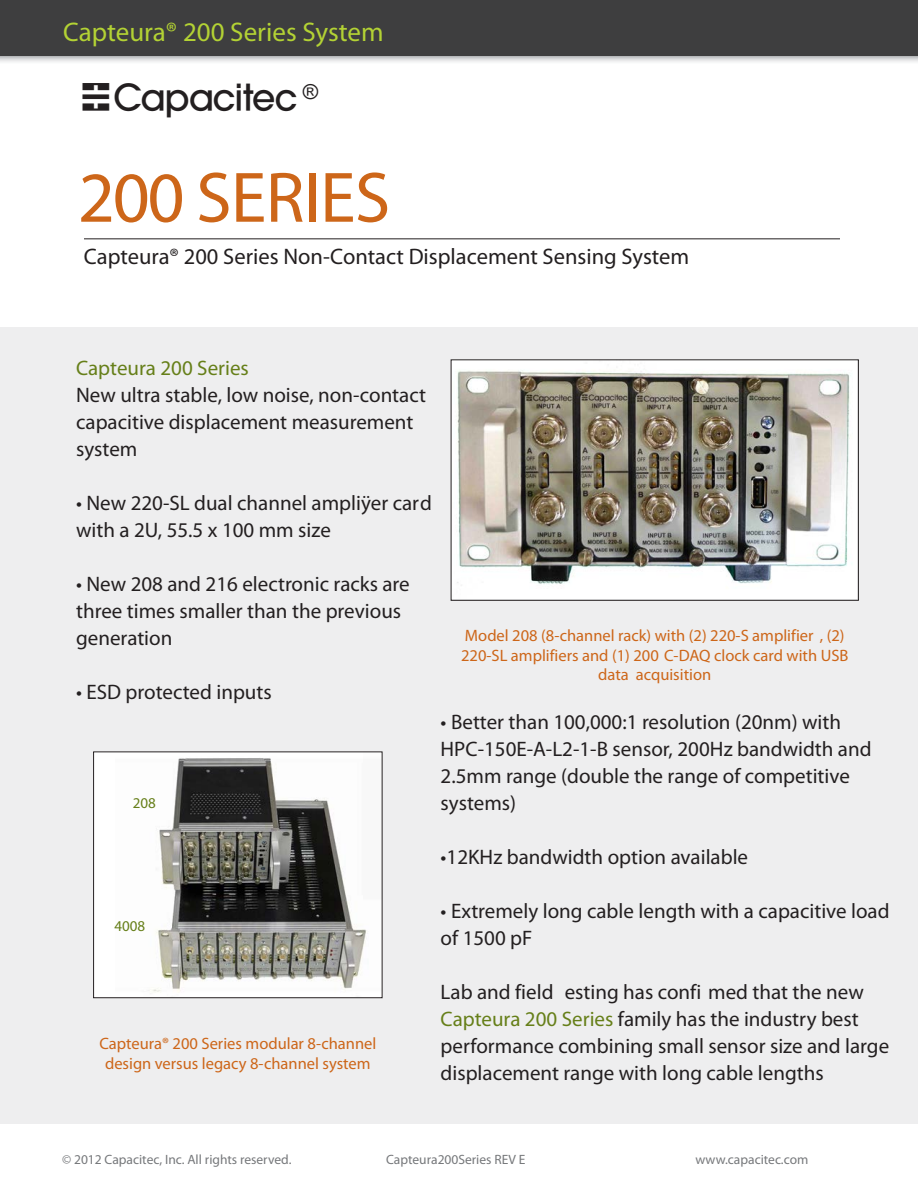
<style>
.page{position:relative;width:918px;height:1188px;background:#fff}
.page>*{position:absolute;margin:0;border:0;box-sizing:border-box;transform-origin:0 0}
.t1{font:72px "Myriad Pro";letter-spacing:-.01em;color:#cd6619}
.t2{font:36px "Capacitec";color:#231f20}
.t3{font:27px "Myriad Pro";color:#b3d234}
.t4{font:22.5px "Myriad Pro";color:#231f20}
.t5{font:21px/27px "Myriad Pro";color:#231f20}
.t6{font:21px "Myriad Pro";color:#667f19}
.t7{font:16.5px/19.8px "Myriad Pro";color:#cd6619;text-align:center}
.t8{font:15px "Myriad Pro";color:#667f19}
.t9{font:13.5px "Myriad Pro";color:#76787b}
.s1{color:#667f19}
</style>
<div class="page">
<img style="left:0;top:55px;width:918px;height:7px">
<div style="left:0;top:0;width:918px;height:55px;background:#3e3e3f"></div>
<div style="left:0;top:327px;width:918px;height:797px;background:#eeeeef"></div>
<hr style="left:84px;top:238px;width:756px;height:1px;background:#231f20">
<img style="left:453px;top:362px;width:404px;height:236px">
<img style="left:95px;top:754px;width:285px;height:242px">
<div style="left:93px;top:752px;width:289px;height:246px;border:1px solid #231f20"></div>
<p class="t3" style="left:63px;top:17px;width:322px">Capteura® 200 Series System</p>
<h2 class="t2" style="left:81px;top:82px;width:239px">AB<sup>®</sup></h2>
<h1 class="t1" style="left:78px;top:158px;width:314px">200 SERIES</h1>
<p class="t4" style="left:84px;top:245px;width:607px">Capteura® 200 Series Non-Contact Displacement Sensing System</p>
<p class="t6" style="left:76px;top:357px;width:174px">Capteura 200 Series</p>
<p class="t5" style="left:76px;top:382px;width:351px">New ultra stable, low noise, non-contact capacitive displacement measurement system</p>
<p class="t5" style="left:76px;top:490px;width:357px">• New 220-SL dual channel ampliÿer card with a 2U, 55.5 x 100 mm size</p>
<p class="t5" style="left:76px;top:571px;width:335px">• New 208 and 216 electronic racks are three times smaller than the previous generation</p>
<p class="t5" style="left:76px;top:679px;width:197px">• ESD protected inputs</p>
<p class="t8" style="left:133px;top:795px;width:25px">208</p>
<p class="t8" style="left:114px;top:918px;width:32px">4008</p>
<p class="t7" style="left:99px;top:1034px;width:278px">Capteura® 200 Series modular 8-channel design versus legacy 8-channel system</p>
<p class="t7" style="left:461px;top:626px;width:389px">Model 208 (8-channel rack) with (2) 220-S amplifier , (2)<br>220-SL amplifiers and (1) 200 C-DAQ clock card with USB data acquisition</p>
<p class="t5" style="left:441px;top:708px;width:432px">• Better than 100,000:1 resolution (20nm) with HPC-150E-A-L2-1-B sensor, 200Hz bandwidth and 2.5mm range (double the range of competitive systems)</p>
<p class="t5" style="left:441px;top:843px;width:309px">•12KHz bandwidth option available</p>
<p class="t5" style="left:441px;top:897px;width:450px">• Extremely long cable length with a capacitive load of 1500 pF</p>
<p class="t5" style="left:441px;top:978px;width:450px">Lab and field esting has confi med that the new <span class="s1">Capteura 200 Series</span> family has the industry best performance combining small sensor size and large displacement range with long cable lengths</p>
<p class="t9" style="left:62px;top:1152px;width:231px">© 2012 Capacitec, Inc. All rights reserved.</p>
<p class="t9" style="left:386px;top:1152px;width:141px">Capteura200Series REV E</p>
<p class="t9" style="left:696px;top:1152px;width:114px">www.capacitec.com</p>
</div>
